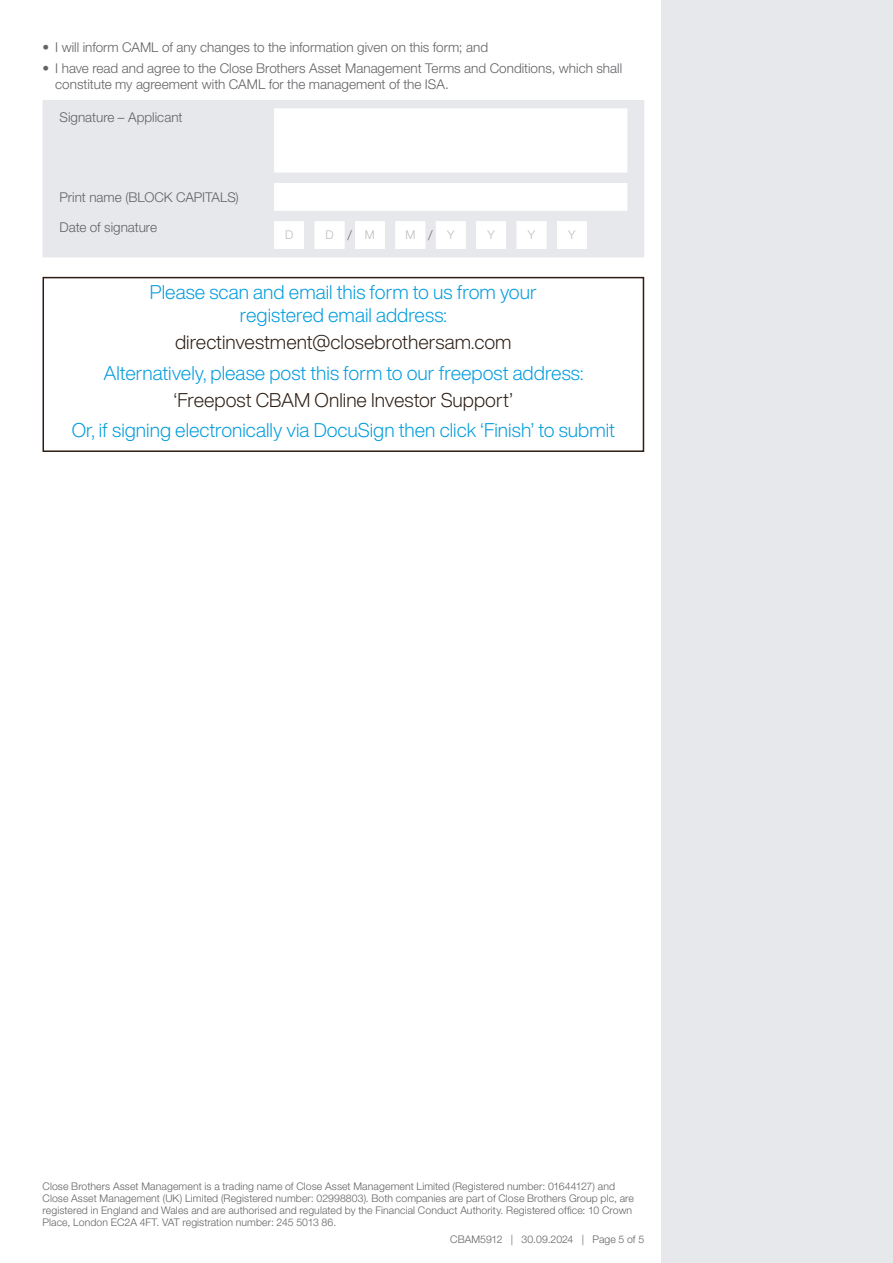
<style>
.page{position:relative;width:893px;height:1263px;background:#fff}
.page>*{position:absolute;margin:0;border:0;box-sizing:border-box;transform-origin:0 0}
.Bodytext{font:300 19.5px/22.5px "Helvetica Now Display";color:#009cdd;text-align:center}
.Bodytext-2{font:300 19.5px "Helvetica Now Display";color:#2b1d13}
.Bodytext-3{font:300 13.5px/16.5px "Helvetica Neue LT Pro";color:#636366}
.DD_MM_YY_box{font:300 12px "Helvetica Neue LT Pro";color:#bcbdc0}
.Legal_footer{font:300 10.5px/12px "Helvetica Neue LT Pro";letter-spacing:.01em;color:#636366}
</style>
<div class="page">
<div style="left:661px;top:0;width:232px;height:1263px;background:#e7e8eb"></div>
<div style="left:43px;top:100px;width:601px;height:157px;background:#e7e8eb"></div>
<svg style="left:274px;top:109px;width:353px;height:140px"></svg>
<div style="left:43px;top:277px;width:601px;height:175px;border:2px solid #2b1d13"></div>
<p class="Bodytext-3" style="left:43px;top:39px;width:447px">• I will inform CAML of any changes to the information given on this form; and</p>
<p class="Bodytext-3" style="left:55px;top:60px;width:568px;text-indent:-13px">• I have read and agree to the Close Brothers Asset Management Terms and Conditions, which shall constitute my agreement with CAML for the management of the ISA.</p>
<p class="Bodytext-3" style="left:60px;top:109px;width:125px">Signature – Applicant</p>
<p class="Bodytext-3" style="left:60px;top:188px;width:181px">Print name (BLOCK CAPITALS)</p>
<p class="Bodytext-3" style="left:60px;top:218px;width:99px">Date of signature</p>
<p class="DD_MM_YY_box" style="left:285px;top:228px;width:10px">D</p>
<p class="DD_MM_YY_box" style="left:325px;top:228px;width:10px">D</p>
<p class="Bodytext-3" style="left:347px;top:227px;width:6px">/</p>
<p class="DD_MM_YY_box" style="left:365px;top:228px;width:11px">M</p>
<p class="DD_MM_YY_box" style="left:405px;top:228px;width:11px">M</p>
<p class="Bodytext-3" style="left:428px;top:227px;width:6px">/</p>
<p class="DD_MM_YY_box" style="left:447px;top:228px;width:9px">Y</p>
<p class="DD_MM_YY_box" style="left:487px;top:228px;width:9px">Y</p>
<p class="DD_MM_YY_box" style="left:528px;top:228px;width:9px">Y</p>
<p class="DD_MM_YY_box" style="left:568px;top:228px;width:9px">Y</p>
<p class="Bodytext" style="left:150px;top:281px;width:388px">Please scan and email this form to us from your registered email address:</p>
<p class="Bodytext-2" style="left:175px;top:329px;width:338px">directinvestment@closebrothersam.com</p>
<p class="Bodytext" style="left:103px;top:361px;width:481px">Alternatively, please post this form to our freepost address:</p>
<p class="Bodytext-2" style="left:174px;top:386px;width:341px">‘Freepost CBAM Online Investor Support’</p>
<p class="Bodytext" style="left:72px;top:419px;width:545px">Or, if signing electronically via DocuSign then click ‘Finish’ to submit</p>
<p class="Legal_footer" style="left:43px;top:1180px;width:593px">Close Brothers Asset Management is a trading name of Close Asset Management Limited (Registered number: 01644127) and Close Asset Management (UK) Limited (Registered number: 02998803). Both companies are part of Close Brothers Group plc, are registered in England and Wales and are authorised and regulated by the Financial Conduct Authority. Registered office: 10 Crown Place, London EC2A 4FT. VAT registration number: 245 5013 86.</p>
<p class="Legal_footer" style="left:450px;top:1233px;width:196px">CBAM5912 | 30.09.2024 | Page 5 of 5</p>
</div>
